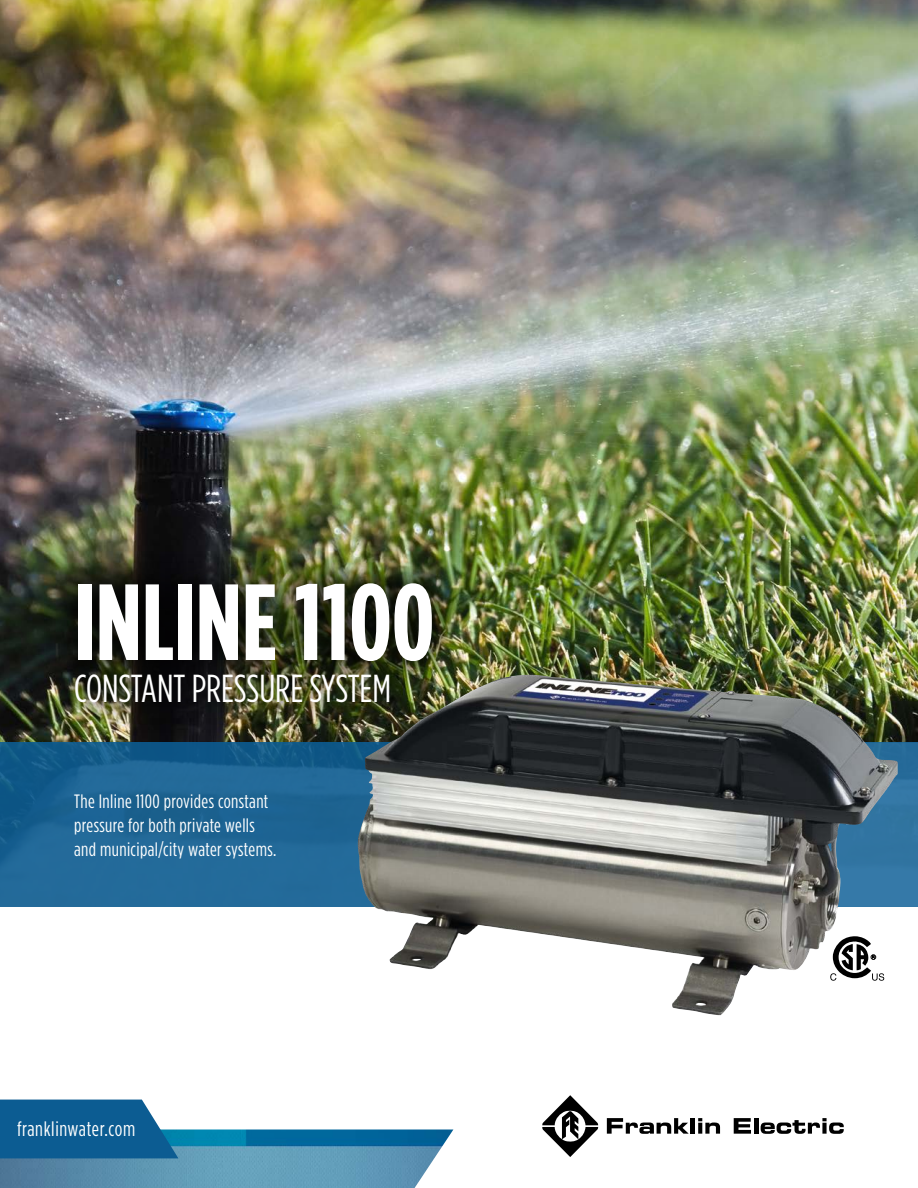
<style>
.page{position:relative;width:918px;height:1188px;background:#fff}
.page>*{position:absolute;margin:0;border:0;box-sizing:border-box;transform-origin:0 0}
.t1{font:700 108px "Gotham Condensed";color:#fff}
.t2{font:39px "Gotham Condensed";color:#fff}
.t3{font:20.7px "Gotham Condensed";letter-spacing:.03em;color:#fff}
.t4{font:19.35px/24px "Gotham Condensed";letter-spacing:.02em;color:#fff}
</style>
<div class="page">
<img style="left:0;top:0;width:918px;height:742px">
<svg style="left:607px;top:1118px;width:82px;height:16px"></svg>
<hr style="left:691px;top:1118px;width:4px;height:16px;background:#000">
<svg style="left:698px;top:1118px;width:22px;height:16px"></svg>
<svg style="left:734px;top:1118px;width:17px;height:16px"></svg>
<hr style="left:754px;top:1118px;width:4px;height:16px;background:#000">
<svg style="left:761px;top:1118px;width:83px;height:16px"></svg>
<svg style="left:542px;top:1095px;width:56px;height:62px"></svg>
<img style="left:0;top:1130px;width:453px;height:58px">
<svg style="left:0;top:1100px;width:178px;height:58px;background:#1e699a"></svg>
<div style="left:0;top:742px;width:918px;height:165px;background:linear-gradient(to bottom,#155c8b,#266d9d)"></div>
<svg style="left:898px;top:742px;width:20px;height:165px;background:#2f73a1"></svg>
<img style="left:358px;top:675px;width:540px;height:340px">
<img style="left:46px;top:554px;width:416px;height:178px">
<div style="left:51px;top:559px;width:406px;height:168px;background:#000;opacity:.75"></div>
<svg style="left:830px;top:936px;width:54px;height:45px"></svg>
<p class="t1" style="left:74px;top:559px;width:362px">INLINE 1100</p>
<p class="t2" style="left:74px;top:666px;width:318px">CONSTANT PRESSURE SYSTEM</p>
<p class="t4" style="left:74px;top:790px;width:204px">The Inline 1100 provides constant pressure for both private wells and municipal/city water systems.</p>
<p class="t3" style="left:17px;top:1117px;width:120px">franklinwater.com</p>
</div>
